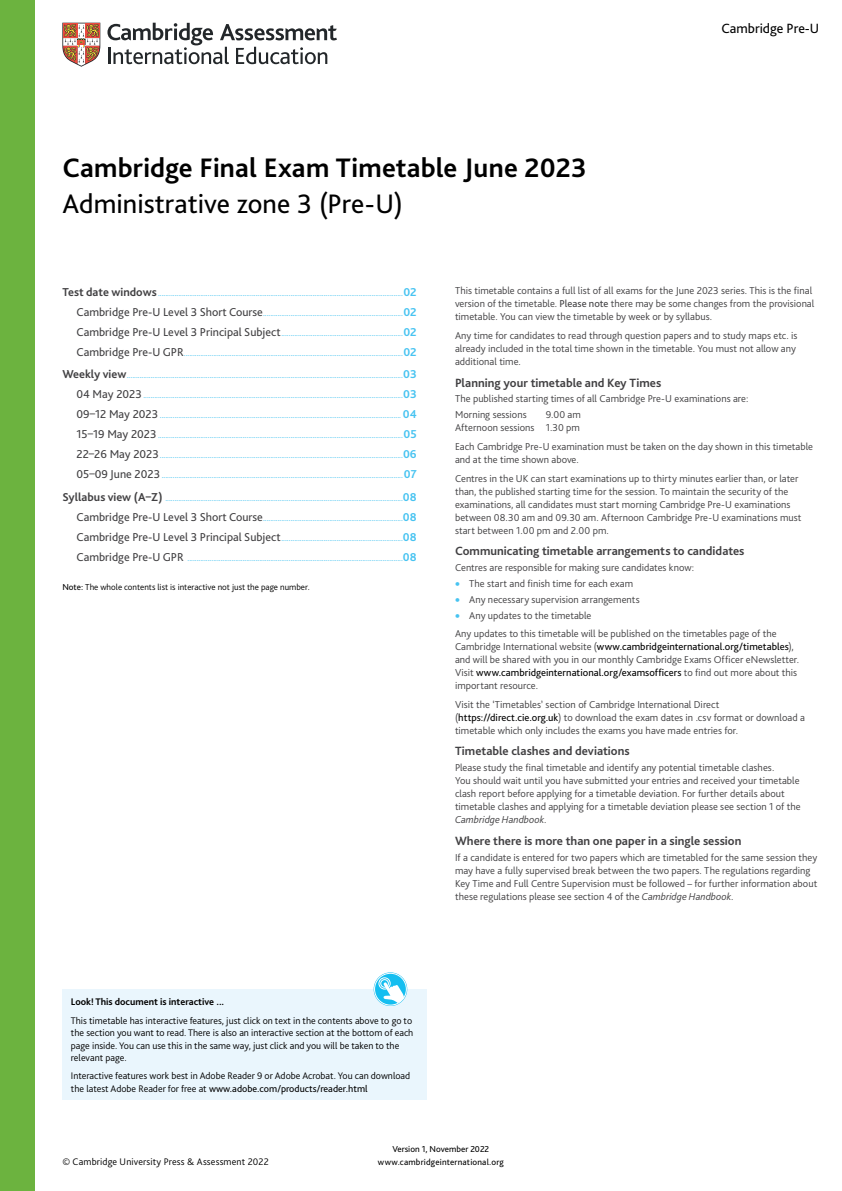
<style>
.page{position:relative;width:842px;height:1191px;background:#fff}
.page>*{position:absolute;margin:0;border:0;box-sizing:border-box;transform-origin:0 0}
.t1{font:700 28px/36px "Bliss Pro";letter-spacing:.01em;color:#000}
.Table_body_text{font:14px "Bliss Pro";color:#000}
.Body_text_bold_heade{font:700 12.5px "Bliss Pro";color:#414042}
.Body_text{font:300 10.5px/13px "Bliss Pro";color:#414042}
.Body_text_before_bul{font:300 10.5px "Bliss Pro";color:#414042}
.Table_body_text-2{font:300 10px/12.5px "Bliss Pro";color:#000}
.Table_body_text-3{font:700 10px "Bliss Pro";color:#000}
.t2{font:300 9px "Bliss Pro";color:#000}
.Table_body_text-4{font:9px "Bliss Pro";letter-spacing:.015em;color:#000}
.Contents_sub-text{font:700 7px "Bliss Pro";color:#47c3f1}
.Contents_text{font:700 7px "Bliss Pro";color:#47c3f1}
.s1{font-weight:400}
.s2{font-size:12px;color:#414042}
.s3{font-size:12px}
.s4{font-weight:400;font-size:12px;color:#414042}
.s5{color:#47c3f1}
.s6{font-weight:400;color:#000}
.s7{font-style:italic}
</style>
<div class="page">
<div style="left:0;top:0;width:34px;height:1191px;background:#6cb33f"></div>
<div style="left:62px;top:989px;width:365px;height:111px;background:#eaf6fd"></div>
<svg style="left:374px;top:972px;width:33px;height:34px"></svg>
<svg style="left:378px;top:977px;width:27px;height:26px"></svg>
<div style="left:374px;top:973px;width:33px;height:32px;border:1px solid #fff;border-radius:50%"></div>
<svg style="left:107px;top:23px;width:230px;height:41px"></svg>
<svg style="left:62px;top:23px;width:38px;height:44px"></svg>
<p class="t1" style="left:62px;top:150px;width:526px">Cambridge Final Exam Timetable June 2023<br><span class="s1">Administrative zone 3 (Pre-U)</span></p>
<p class="Table_body_text" style="left:721px;top:20px;width:99px">Cambridge Pre-U</p>
<p class="Contents_text" style="left:62px;top:289px;width:356px"><span class="s2">Test date windows</span> .....................................................................................................................................<span class="s3">02</span></p>
<p class="Contents_sub-text" style="left:77px;top:309px;width:342px"><span class="s4">Cambridge Pre-U Level 3 Short Course</span>............................................................................<span class="s3">02</span></p>
<p class="Contents_sub-text" style="left:77px;top:329px;width:342px"><span class="s4">Cambridge Pre-U Level 3 Principal Subject</span>..................................................................<span class="s3">02</span></p>
<p class="Contents_sub-text" style="left:77px;top:349px;width:342px"><span class="s4">Cambridge Pre-U GPR</span>.......................................................................................................................<span class="s3">02</span></p>
<p class="Contents_text" style="left:62px;top:372px;width:356px"><span class="s2">Weekly view</span>......................................................................................................................................................<span class="s3">03</span></p>
<p class="Contents_sub-text" style="left:77px;top:392px;width:342px"><span class="s4">04 May 2023</span> .............................................................................................................................................<span class="s3">03</span></p>
<p class="Contents_sub-text" style="left:77px;top:412px;width:342px"><span class="s4">09–12 May 2023</span> ................................................................................................................................... <span class="s3">04</span></p>
<p class="Contents_sub-text" style="left:77px;top:432px;width:342px"><span class="s4">15–19 May 2023</span> .....................................................................................................................................<span class="s3">05</span></p>
<p class="Contents_sub-text" style="left:77px;top:452px;width:342px"><span class="s4">22–26 May 2023</span>....................................................................................................................................<span class="s3">06</span></p>
<p class="Contents_sub-text" style="left:77px;top:472px;width:342px"><span class="s4">05–09 June 2023</span> ...................................................................................................................................<span class="s3">07</span></p>
<p class="Contents_text" style="left:62px;top:494px;width:356px"><span class="s2">Syllabus view (A–Z)</span> .................................................................................................................................<span class="s3">08</span></p>
<p class="Contents_sub-text" style="left:77px;top:514px;width:342px"><span class="s4">Cambridge Pre-U Level 3 Short Course</span>............................................................................<span class="s3">08</span></p>
<p class="Contents_sub-text" style="left:77px;top:534px;width:342px"><span class="s4">Cambridge Pre-U Level 3 Principal Subject</span>..................................................................<span class="s3">08</span></p>
<p class="Contents_sub-text" style="left:77px;top:554px;width:342px"><span class="s4">Cambridge Pre-U GPR</span> .....................................................................................................................<span class="s3">08</span></p>
<p class="t2" style="left:62px;top:581px;width:249px"><span class="s1">Note:</span> The whole contents list is interactive not just the page number.</p>
<p class="Table_body_text-3" style="left:71px;top:995px;width:155px">Look! This document is interactive ...</p>
<p class="Table_body_text-2" style="left:71px;top:1014px;width:344px">This timetable has interactive features, just click on text in the contents above to go to the section you want to read. There is also an interactive section at the bottom of each page inside. You can use this in the same way, just click and you will be taken to the relevant page.</p>
<p class="Table_body_text-2" style="left:71px;top:1069px;width:341px">Interactive features work best in Adobe Reader 9 or Adobe Acrobat. You can download the latest Adobe Reader for free at <span class="s1">www.adobe.com/products/reader.html</span></p>
<p class="Body_text" style="left:455px;top:284px;width:361px">This timetable contains a full list of all exams for the June 2023 series. This is the final version of the timetable. <span class="s1">Please note</span> there may be some changes from the provisional timetable. You can view the timetable by week or by syllabus.</p>
<p class="Body_text" style="left:455px;top:329px;width:344px">Any time for candidates to read through question papers and to study maps etc. is already included in the total time shown in the timetable. You must not allow any additional time.</p>
<p class="Body_text_bold_heade" style="left:455px;top:375px;width:208px">Planning your timetable and Key Times</p>
<p class="Body_text" style="left:455px;top:392px;width:295px">The published starting times of all Cambridge Pre-U examinations are:</p>
<p class="Body_text" style="left:455px;top:408px;width:73px">Morning sessions</p>
<p class="Body_text" style="left:455px;top:408px;width:127px;text-align:right">9.00 am<br>Afternoon sessions 1.30 pm</p>
<p class="Body_text" style="left:455px;top:440px;width:360px">Each Cambridge Pre-U examination must be taken on the day shown in this timetable and at the time shown above.</p>
<p class="Body_text" style="left:455px;top:471px;width:348px">Centres in the UK can start examinations up to thirty minutes earlier than, or later than, the published starting time for the session. To maintain the security of the examinations, all candidates must start morning Cambridge Pre-U examinations between 08.30 am and 09.30 am. Afternoon Cambridge Pre-U examinations must start between 1.00 pm and 2.00 pm.</p>
<p class="Body_text_bold_heade" style="left:455px;top:543px;width:291px">Communicating timetable arrangements to candidates</p>
<p class="Body_text_before_bul" style="left:455px;top:561px;width:241px">Centres are responsible for making sure candidates know:</p>
<p class="Body_text" style="left:455px;top:577px;width:180px"><span class="s5">•</span> The start and finish time for each exam</p>
<p class="Body_text" style="left:455px;top:592px;width:186px"><span class="s5">•</span> Any necessary supervision arrangements</p>
<p class="Body_text" style="left:455px;top:608px;width:138px"><span class="s5">•</span> Any updates to the timetable</p>
<p class="Body_text" style="left:455px;top:627px;width:346px">Any updates to this timetable will be published on the timetables page of the Cambridge International website (<span class="s6">www.cambridgeinternational.org/timetables</span>), and will be shared with you in our monthly Cambridge Exams Officer eNewsletter.<br>Visit <span class="s6">www.cambridgeinternational.org/examsofficers</span> to find out more about this important resource.</p>
<p class="Body_text" style="left:455px;top:698px;width:351px">Visit the ‘Timetables’ section of Cambridge International Direct (<span class="s6">https://direct.cie.org.uk</span>) to download the exam dates in .csv format or download a timetable which only includes the exams you have made entries for.</p>
<p class="Body_text_bold_heade" style="left:455px;top:743px;width:176px">Timetable clashes and deviations</p>
<p class="Body_text" style="left:455px;top:761px;width:347px">Please study the final timetable and identify any potential timetable clashes.<br>You should wait until you have submitted your entries and received your timetable clash report before applying for a timetable deviation. For further details about timetable clashes and applying for a timetable deviation please see section 1 of the <span class="s7">Cambridge Handbook</span>.</p>
<p class="Body_text_bold_heade" style="left:455px;top:833px;width:288px">Where there is more than one paper in a single session</p>
<p class="Body_text" style="left:455px;top:850px;width:364px">If a candidate is entered for two papers which are timetabled for the same session they may have a fully supervised break between the two papers. The regulations regarding Key Time and Full Centre Supervision must be followed – for further information about these regulations please see section 4 of the <span class="s7">Cambridge Handbook</span>.</p>
<p class="Table_body_text-2" style="left:62px;top:1155px;width:208px">© Cambridge University Press &amp; Assessment 2022</p>
<p class="Table_body_text-4" style="left:392px;top:1143px;width:98px">Version 1, November 2022</p>
<p class="Table_body_text-4" style="left:378px;top:1156px;width:127px">www.cambridgeinternational.org</p>
</div>
